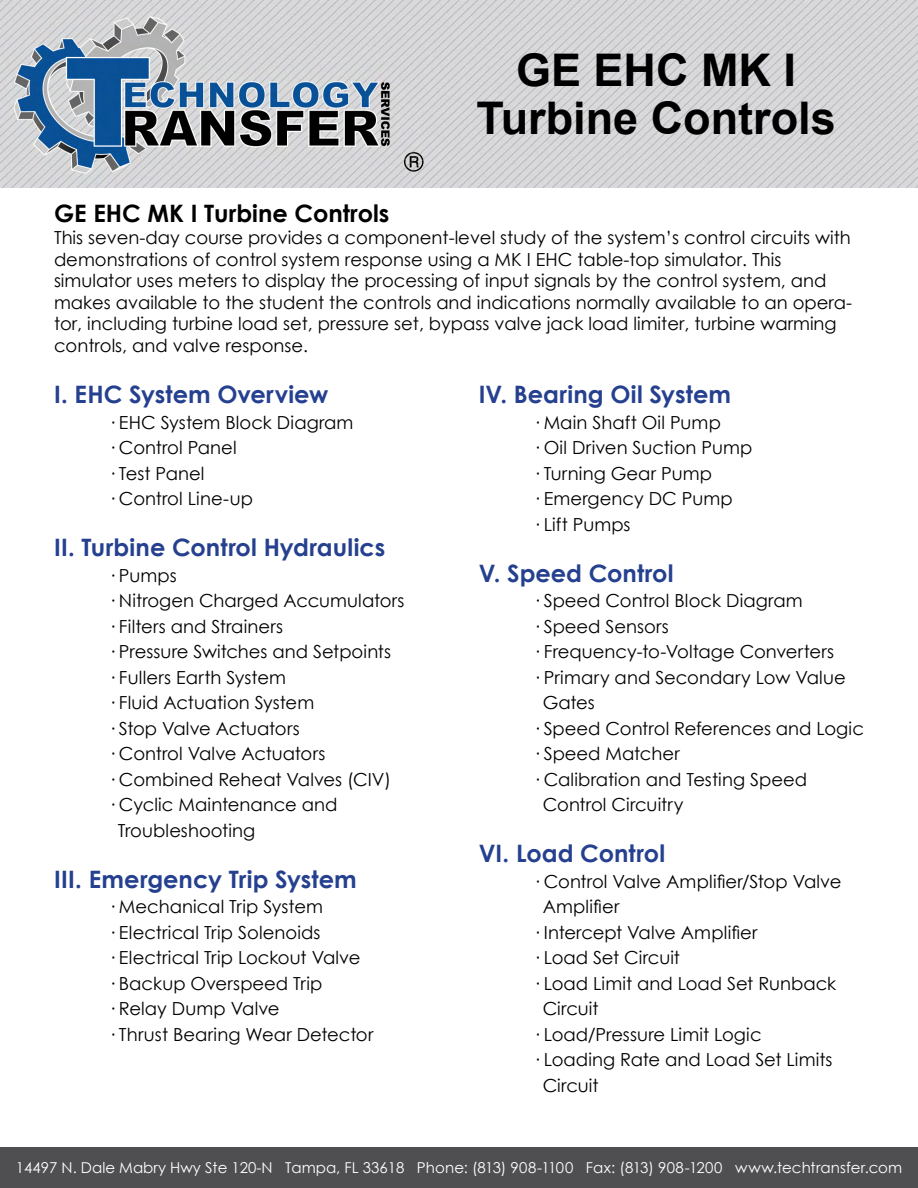
<style>
.page{position:relative;width:918px;height:1188px;background:#fff}
.page>*{position:absolute;margin:0;border:0;box-sizing:border-box;transform-origin:0 0}
.t1{font:700 45px/48px "Arial";color:#000;text-align:center}
.t2{font:700 24px "Century Gothic";color:#25408f}
.t3{font:700 24px "Century Gothic";color:#000}
.t4{font:18px/25.5px "Century Gothic";color:#000}
.t5{font:15px "Century Gothic";color:#fff}
</style>
<div class="page">
<img style="left:0;top:0;width:918px;height:188px">
<div style="left:0;top:1147px;width:918px;height:41px;background:#4f4f51"></div>
<h1 class="t1" style="left:477px;top:48px;width:361px">GE EHC MK I<br>Turbine Controls</h1>
<h2 class="t3" style="left:54px;top:195px;width:337px">GE EHC MK I Turbine Controls</h2>
<p class="t4" style="left:54px;top:226px;width:800px;line-height:21.6px">This seven-day course provides a component-level study of the system’s control circuits with demonstrations of control system response using a MK I EHC table-top simulator. This simulator uses meters to display the processing of input signals by the control system, and makes available to the student the controls and indications normally available to an opera&shy;tor, including turbine load set, pressure set, bypass valve jack load limiter, turbine warming controls, and valve response.</p>
<h2 class="t2" style="left:54px;top:376px;width:276px">I. EHC System Overview</h2>
<p class="t4" style="left:108px;top:409px;width:247px">· EHC System Block Diagram · Control Panel<br>· Test Panel<br>· Control Line-up</p>
<h2 class="t2" style="left:54px;top:529px;width:333px">II. Turbine Control Hydraulics</h2>
<p class="t4" style="left:108px;top:562px;width:70px">· Pumps</p>
<p class="t4" style="left:108px;top:588px;width:298px">· Nitrogen Charged Accumulators</p>
<p class="t4" style="left:108px;top:613px;width:177px">· Filters and Strainers</p>
<p class="t4" style="left:108px;top:639px;width:285px">· Pressure Switches and Setpoints</p>
<p class="t4" style="left:108px;top:664px;width:179px">· Fullers Earth System</p>
<p class="t4" style="left:108px;top:690px;width:208px">· Fluid Actuation System</p>
<p class="t4" style="left:108px;top:715px;width:193px">· Stop Valve Actuators</p>
<p class="t4" style="left:108px;top:741px;width:219px">· Control Valve Actuators</p>
<p class="t4" style="left:108px;top:766px;width:285px">· Combined Reheat Valves (CIV)</p>
<p class="t4" style="left:108px;top:792px;width:231px">· Cyclic Maintenance and</p>
<p class="t4" style="left:118px;top:817px;width:139px">Troubleshooting</p>
<h2 class="t2" style="left:54px;top:861px;width:304px">III. Emergency Trip System</h2>
<p class="t4" style="left:108px;top:894px;width:267px">· Mechanical Trip System<br>· Electrical Trip Solenoids<br>· Electrical Trip Lockout Valve<br>· Backup Overspeed Trip<br>· Relay Dump Valve<br>· Thrust Bearing Wear Detector</p>
<h2 class="t2" style="left:479px;top:376px;width:254px">IV. Bearing Oil System</h2>
<p class="t4" style="left:533px;top:409px;width:221px">· Main Shaft Oil Pump<br>· Oil Driven Suction Pump · Turning Gear Pump<br>· Emergency DC Pump<br>· Lift Pumps</p>
<h2 class="t2" style="left:479px;top:555px;width:196px">V. Speed Control</h2>
<p class="t4" style="left:533px;top:588px;width:271px">· Speed Control Block Diagram</p>
<p class="t4" style="left:533px;top:613px;width:138px">· Speed Sensors</p>
<p class="t4" style="left:533px;top:639px;width:303px">· Frequency-to-Voltage Converters</p>
<p class="t4" style="left:533px;top:664px;width:314px">· Primary and Secondary Low Value</p>
<p class="t4" style="left:543px;top:690px;width:54px">Gates</p>
<p class="t4" style="left:533px;top:715px;width:333px">· Speed Control References and Logic</p>
<p class="t4" style="left:533px;top:741px;width:148px">· Speed Matcher</p>
<p class="t4" style="left:533px;top:766px;width:276px">· Calibration and Testing Speed</p>
<p class="t4" style="left:543px;top:792px;width:142px">Control Circuitry</p>
<h2 class="t2" style="left:479px;top:835px;width:188px">VI. Load Control</h2>
<p class="t4" style="left:533px;top:868px;width:310px">· Control Valve Amplifier/Stop Valve</p>
<p class="t4" style="left:543px;top:894px;width:78px">Amplifier</p>
<p class="t4" style="left:533px;top:919px;width:226px">· Intercept Valve Amplifier</p>
<p class="t4" style="left:533px;top:945px;width:149px">· Load Set Circuit</p>
<p class="t4" style="left:533px;top:970px;width:305px">· Load Limit and Load Set Runback</p>
<p class="t4" style="left:543px;top:996px;width:57px">Circuit</p>
<p class="t4" style="left:533px;top:1021px;width:230px">· Load/Pressure Limit Logic</p>
<p class="t4" style="left:533px;top:1047px;width:301px">· Loading Rate and Load Set Limits</p>
<p class="t4" style="left:543px;top:1072px;width:57px">Circuit</p>
<p class="t5" style="left:16px;top:1157px;width:390px">14497 N. Dale Mabry Hwy Ste 120-N Tampa, FL 33618</p>
<p class="t5" style="left:417px;top:1157px;width:487px">Phone: (813) 908-1100 Fax: (813) 908-1200 www.techtransfer.com</p>
</div>
